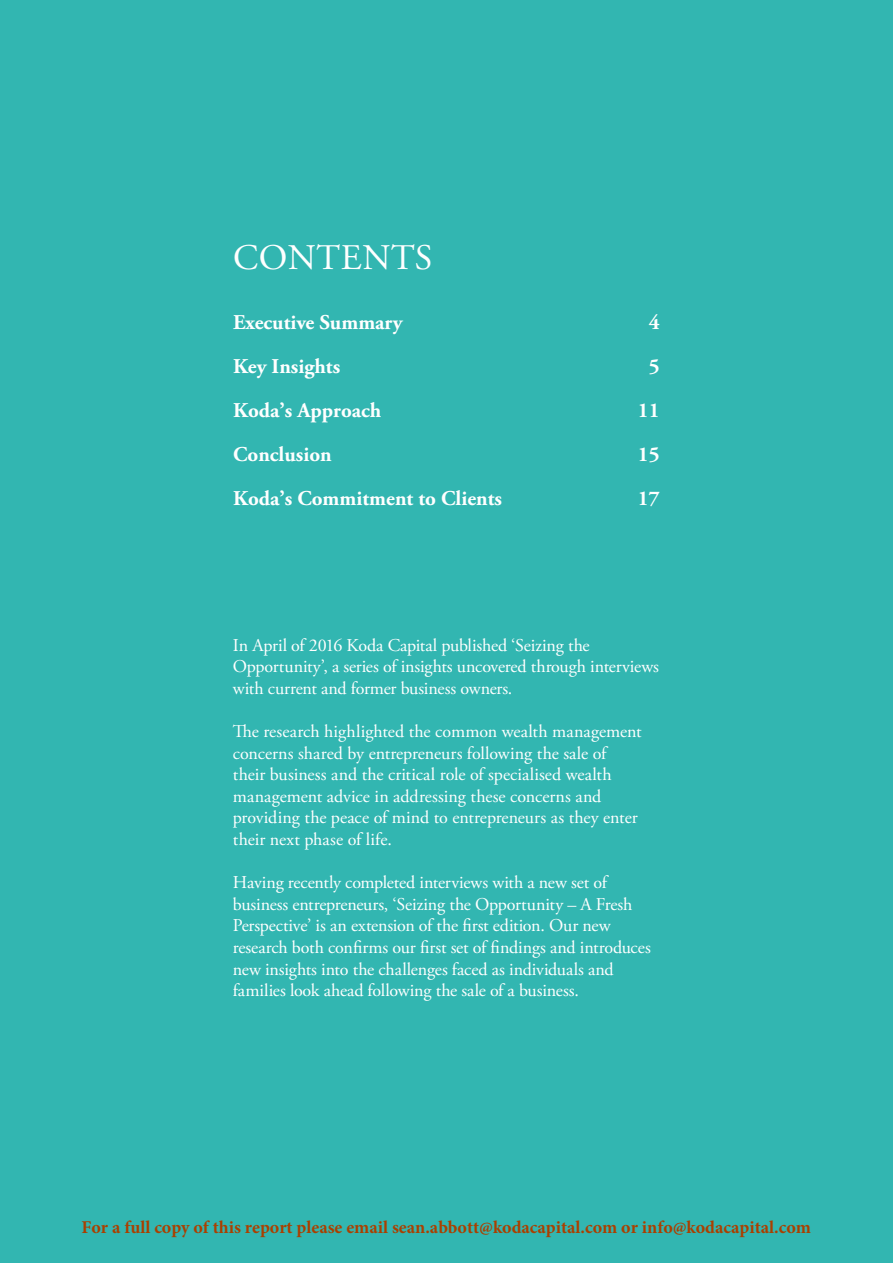
<style>
.page{position:relative;width:893px;height:1263px;background:#32b6b1}
.page>*{position:absolute;margin:0;border:0;box-sizing:border-box;transform-origin:0 0}
.t1{font:36px "Adobe Garamond Pro";letter-spacing:.015em;color:#fff}
.t2{font:700 21px/44px "Adobe Garamond Pro";color:#fff}
.t3{font:18px/21.6px "Adobe Garamond Pro";letter-spacing:-.005em;color:#fff}
.t4{font:700 18px "Minion Pro";color:#aa4000}
</style>
<div class="page">
<p class="t1" style="left:233px;top:236px;width:201px">CONTENTS</p>
<p class="t2" style="left:233px;top:301px;width:271px">Executive Summary<br>Key Insights<br>Koda’s Approach<br>Conclusion<br>Koda’s Commitment to Clients</p>
<p class="t2" style="left:649px;top:301px;width:12px">4<br>5</p>
<p class="t2" style="left:638px;top:389px;width:23px">11</p>
<p class="t2" style="left:638px;top:433px;width:23px">15</p>
<p class="t2" style="left:638px;top:477px;width:23px">17</p>
<p class="t3" style="left:233px;top:635px;width:428px">In April of 2016 Koda Capital published ‘Seizing the<br>Opportunity’, a series of insights uncovered through interviews with current and former business owners.</p>
<p class="t3" style="left:233px;top:721px;width:410px">The research highlighted the common wealth management concerns shared by entrepreneurs following the sale of their business and the critical role of specialised wealth management advice in addressing these concerns and providing the peace of mind to entrepreneurs as they enter their next phase of life.</p>
<p class="t3" style="left:233px;top:872px;width:419px">Having recently completed interviews with a new set of business entrepreneurs, ‘Seizing the Opportunity – A Fresh Perspective’ is an extension of the first edition. Our new research both confirms our first set of findings and introduces new insights into the challenges faced as individuals and families look ahead following the sale of a business.</p>
<p class="t4" style="left:82px;top:1214px;width:731px">For a full copy of this report please email sean.abbott@kodacapital.com or info@kodacapital.com</p>
</div>
